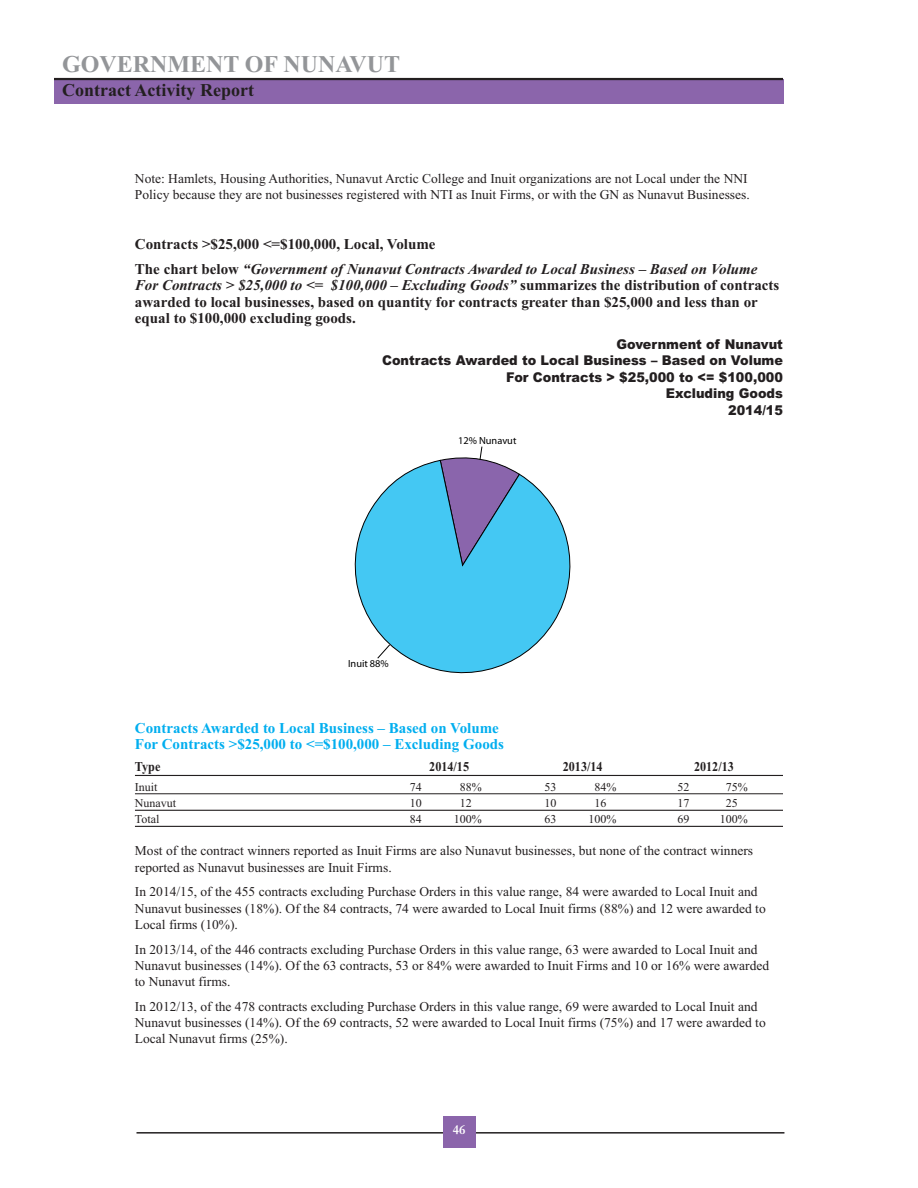
<style>
.page{position:relative;width:918px;height:1188px;background:#fff}
.page>*{position:absolute;margin:0;border:0;box-sizing:border-box;transform-origin:0 0}
.t1{font:700 24px "Times New Roman";color:#939598}
.t2{font:700 18px "Times New Roman";color:#231f20}
.t3{font:700 15px/16.5px "Times New Roman";color:#231f20}
.t4{font:italic 700 15px/25.2px "Times New Roman";color:#231f20}
.t5{font:700 15px/16.5px "Times New Roman";color:#00aeef}
.t6{font:13.5px/16.2px "Times New Roman";color:#231f20}
.t7{font:900 13.5px/16.5px "Arial";color:#231f20;text-align:right;scale:.95 1}
.t8{font:700 13.5px "Times New Roman";color:#231f20;scale:.9 1}
.t9{font:700 13.5px "Garamond";color:#fff}
.t10{font:12px "Times New Roman";color:#231f20}
.t11{font:10.35px "Myriad Pro";color:#000}
.s1{font-style:normal}
.s2{font-style:italic}
</style>
<div class="page">
<div style="left:54px;top:79px;width:729px;height:25px;background:#8b65ab"></div>
<hr style="left:54px;top:78px;width:729px;height:2px;background:#231f20">
<hr style="left:136px;top:1132px;width:648px;height:2px;background:#231f20">
<div style="left:443px;top:1116px;width:33px;height:31px;background:#8b65ab"></div>
<hr style="left:135px;top:775px;width:648px;height:1px;background:#231f20">
<hr style="left:135px;top:794px;width:648px;height:1px;background:#231f20">
<hr style="left:135px;top:810px;width:648px;height:1px;background:#231f20">
<hr style="left:135px;top:826px;width:648px;height:1px;background:#231f20">
<svg style="left:354px;top:460px;width:217px;height:214px"></svg>
<svg style="left:377px;top:644px;width:14px;height:15px"></svg>
<svg style="left:439px;top:446px;width:82px;height:120px;background:#779dcd"></svg>
<h1 class="t1" style="left:62px;top:49px;width:340px">GOVERNMENT OF NUNAVUT</h1>
<h2 class="t2" style="left:62px;top:79px;width:193px">Contract Activity Report</h2>
<p class="t6" style="left:135px;top:170px;width:616px">Note: Hamlets, Housing Authorities, Nunavut Arctic College and Inuit organizations are not Local under the NNI<br>Policy because they are not businesses registered with NTI as Inuit Firms, or with the GN as Nunavut Businesses.</p>
<p class="t4" style="left:135px;top:231px;width:624px"><span class="s1">Contracts &gt;$25,000 &lt;=$100,000, Local, Volume<br>The chart below</span> “Government of Nunavut Contracts Awarded to Local Business – Based on Volume</p>
<p class="t3" style="left:135px;top:277px;width:646px"><span class="s2">For Contracts &gt; $25,000 to &lt;= $100,000 – Excluding Goods”</span> summarizes the distribution of contracts awarded to local businesses, based on quantity for contracts greater than $25,000 and less than or equal to $100,000 excluding goods.</p>
<p class="t7" style="left:382px;top:336px;width:424px">Government of Nunavut<br>Contracts Awarded to Local Business – Based on Volume<br>For Contracts &gt; $25,000 to &lt;= $100,000<br>Excluding Goods<br>2014/15</p>
<p class="t11" style="left:458px;top:437px;width:60px">12% Nunavut</p>
<p class="t11" style="left:348px;top:660px;width:42px">Inuit 88%</p>
<p class="t5" style="left:135px;top:719px;width:371px">Contracts Awarded to Local Business – Based on Volume<br>For Contracts &gt;$25,000 to &lt;=$100,000 – Excluding Goods</p>
<p class="t8" style="left:135px;top:759px;width:30px">Type</p>
<p class="t8" style="left:429px;top:759px;width:46px">2014/15</p>
<p class="t8" style="left:563px;top:759px;width:46px">2013/14</p>
<p class="t8" style="left:694px;top:759px;width:46px">2012/13</p>
<p class="t10" style="left:135px;top:779px;width:24px">Inuit</p>
<p class="t10" style="left:410px;top:779px;width:13px">74</p>
<p class="t10" style="left:460px;top:779px;width:23px">88%</p>
<p class="t10" style="left:544px;top:779px;width:13px">53</p>
<p class="t10" style="left:594px;top:779px;width:23px">84%</p>
<p class="t10" style="left:677px;top:779px;width:13px">52</p>
<p class="t10" style="left:726px;top:779px;width:23px">75%</p>
<p class="t10" style="left:135px;top:796px;width:43px">Nunavut</p>
<p class="t10" style="left:410px;top:796px;width:13px">10</p>
<p class="t10" style="left:460px;top:796px;width:13px">12</p>
<p class="t10" style="left:544px;top:796px;width:13px">10</p>
<p class="t10" style="left:594px;top:796px;width:13px">16</p>
<p class="t10" style="left:677px;top:796px;width:13px">17</p>
<p class="t10" style="left:726px;top:796px;width:13px">25</p>
<p class="t10" style="left:135px;top:812px;width:26px">Total</p>
<p class="t10" style="left:410px;top:812px;width:13px">84</p>
<p class="t10" style="left:454px;top:812px;width:29px">100%</p>
<p class="t10" style="left:544px;top:812px;width:13px">63</p>
<p class="t10" style="left:588px;top:812px;width:29px">100%</p>
<p class="t10" style="left:677px;top:812px;width:13px">69</p>
<p class="t10" style="left:720px;top:812px;width:29px">100%</p>
<p class="t6" style="left:135px;top:843px;width:620px">Most of the contract winners reported as Inuit Firms are also Nunavut businesses, but none of the contract winners reported as Nunavut businesses are Inuit Firms.</p>
<p class="t6" style="left:135px;top:884px;width:632px">In 2014/15, of the 455 contracts excluding Purchase Orders in this value range, 84 were awarded to Local Inuit and<br>Nunavut businesses (18%). Of the 84 contracts, 74 were awarded to Local Inuit firms (88%) and 12 were awarded to<br>Local firms (10%).</p>
<p class="t6" style="left:135px;top:941px;width:636px">In 2013/14, of the 446 contracts excluding Purchase Orders in this value range, 63 were awarded to Local Inuit and<br>Nunavut businesses (14%). Of the 63 contracts, 53 or 84% were awarded to Inuit Firms and 10 or 16% were awarded to Nunavut firms.</p>
<p class="t6" style="left:135px;top:998px;width:632px">In 2012/13, of the 478 contracts excluding Purchase Orders in this value range, 69 were awarded to Local Inuit and<br>Nunavut businesses (14%). Of the 69 contracts, 52 were awarded to Local Inuit firms (75%) and 17 were awarded to<br>Local Nunavut firms (25%).</p>
<p class="t9" style="left:453px;top:1122px;width:14px">46</p>
</div>
